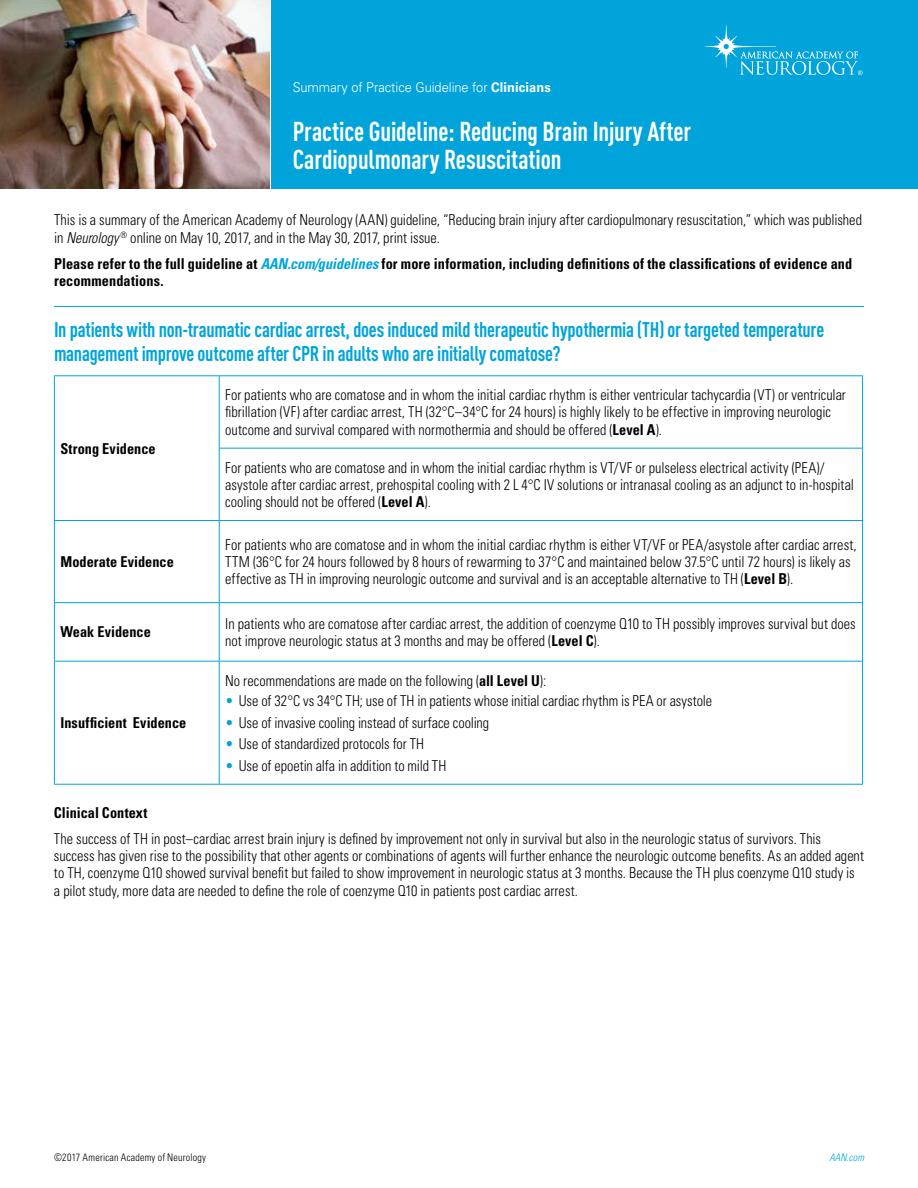
<style>
.page{position:relative;width:918px;height:1188px;background:#fff}
.page>*{position:absolute;margin:0;border:0;box-sizing:border-box;transform-origin:0 0}
.t1{font:700 condensed 27px/28.5px "DIN Pro";letter-spacing:-.005em;color:#fff;scale:.95 1}
.t2{font:700 condensed 21px/24px "DIN Pro";letter-spacing:-.01em;color:#00a4db;scale:.95 1}
.t3{font:300 condensed 15px/17.2px "Univers LT Std";color:#000;scale:.95 1}
.t4{font:700 condensed 15px/17.2px "Univers LT Std";letter-spacing:.01em;color:#000;scale:.95 1}
.t5{font:300 13.5px "Univers LT Std";color:#fff;scale:.95 1}
.t6{font:300 condensed 10.5px "Univers LT Std";letter-spacing:.02em;color:#000;scale:.95 1}
.t7{font:italic 300 condensed 10.5px "Univers LT Std";letter-spacing:.005em;color:#00a4db;scale:.95 1}
.s1{font-weight:700}
.s2{font-style:italic}
.s3{font-style:italic;color:#00a4db}
.s4{color:#00a4db}
</style>
<div class="page">
<div style="left:271px;top:0;width:647px;height:189px;background:#00a4db"></div>
<svg style="left:705px;top:26px;width:158px;height:49px"></svg>
<img style="left:0;top:0;width:270px;height:189px">
<hr style="left:54px;top:306px;width:810px;height:1px;background:#00a4db">
<hr style="left:219px;top:376px;width:1px;height:72px;background:#00a4db">
<hr style="left:219px;top:449px;width:1px;height:71px;background:#00a4db">
<hr style="left:219px;top:521px;width:1px;height:81px;background:#00a4db">
<hr style="left:219px;top:603px;width:1px;height:58px;background:#00a4db">
<hr style="left:219px;top:662px;width:1px;height:122px;background:#00a4db">
<hr style="left:219px;top:520px;width:644px;height:1px;background:#00a4db">
<hr style="left:54px;top:602px;width:165px;height:1px;background:#00a4db">
<hr style="left:219px;top:602px;width:644px;height:1px;background:#00a4db">
<hr style="left:54px;top:661px;width:165px;height:1px;background:#00a4db">
<hr style="left:219px;top:661px;width:644px;height:1px;background:#00a4db">
<hr style="left:862px;top:449px;width:1px;height:71px;background:#00a4db">
<hr style="left:54px;top:521px;width:1px;height:81px;background:#00a4db">
<hr style="left:862px;top:521px;width:1px;height:81px;background:#00a4db">
<hr style="left:54px;top:603px;width:1px;height:58px;background:#00a4db">
<hr style="left:862px;top:603px;width:1px;height:58px;background:#00a4db">
<hr style="left:54px;top:662px;width:1px;height:122px;background:#00a4db">
<hr style="left:862px;top:662px;width:1px;height:122px;background:#00a4db">
<hr style="left:54px;top:784px;width:165px;height:1px;background:#00a4db">
<hr style="left:219px;top:784px;width:644px;height:1px;background:#00a4db">
<hr style="left:54px;top:375px;width:165px;height:1px;background:#00a4db">
<hr style="left:54px;top:376px;width:1px;height:72px;background:#00a4db">
<hr style="left:54px;top:448px;width:1px;height:72px;background:#00a4db">
<hr style="left:54px;top:520px;width:165px;height:1px;background:#00a4db">
<hr style="left:219px;top:375px;width:644px;height:1px;background:#00a4db">
<hr style="left:862px;top:376px;width:1px;height:72px;background:#00a4db">
<hr style="left:219px;top:448px;width:644px;height:1px;background:#00a4db">
<p class="t5" style="left:293px;top:79px;width:273px">Summary of Practice Guideline for <span class="s1">Clinicians</span></p>
<h1 class="t1" style="left:293px;top:114px;width:421px">Practice Guideline: Reducing Brain Injury After<br>Cardiopulmonary Resuscitation</h1>
<p class="t3" style="left:54px;top:211px;width:852px">This is a summary of the American Academy of Neurology (AAN) guideline, “Reducing brain injury after cardiopulmonary resuscitation,” which was published in <span class="s2">Neurology</span> <sup>®</sup> online on May 10, 2017, and in the May 30, 2017, print issue.</p>
<p class="t4" style="left:54px;top:255px;width:842px">Please refer to the full guideline at <span class="s3">AAN.com/guidelines</span> for more information, including definitions of the classifications of evidence and recommendations.</p>
<h2 class="t2" style="left:54px;top:315px;width:812px">In patients with non-traumatic cardiac arrest, does induced mild therapeutic hypothermia (TH) or targeted temperature management improve outcome after CPR in adults who are initially comatose?</h2>
<p class="t4" style="left:60px;top:440px;width:102px">Strong Evidence</p>
<p class="t4" style="left:60px;top:553px;width:121px">Moderate Evidence</p>
<p class="t3" style="left:225px;top:386px;width:655px">For patients who are comatose and in whom the initial cardiac rhythm is either ventricular tachycardia (VT) or ventricular fibrillation (VF) after cardiac arrest, TH (32°C–34°C for 24 hours) is highly likely to be effective in improving neurologic outcome and survival compared with normothermia and should be offered (<span class="s1">Level A</span>).</p>
<p class="t3" style="left:225px;top:459px;width:663px">For patients who are comatose and in whom the initial cardiac rhythm is VT/VF or pulseless electrical activity (PEA)/ asystole after cardiac arrest, prehospital cooling with 2 L 4°C IV solutions or intranasal cooling as an adjunct to in-hospital cooling should not be offered (<span class="s1">Level A</span>).</p>
<p class="t3" style="left:225px;top:536px;width:666px">For patients who are comatose and in whom the initial cardiac rhythm is either VT/VF or PEA/asystole after cardiac arrest,<br>TTM (36°C for 24 hours followed by 8 hours of rewarming to 37°C and maintained below 37.5°C until 72 hours) is likely as effective as TH in improving neurologic outcome and survival and is an acceptable alternative to TH (<span class="s1">Level B</span>).</p>
<p class="t4" style="left:60px;top:623px;width:97px">Weak Evidence</p>
<p class="t3" style="left:225px;top:615px;width:665px">In patients who are comatose after cardiac arrest, the addition of coenzyme Q10 to TH possibly improves survival but does not improve neurologic status at 3 months and may be offered (<span class="s1">Level C</span>).</p>
<p class="t4" style="left:60px;top:714px;width:134px">Insufficient Evidence</p>
<p class="t3" style="left:225px;top:672px;width:340px">No recommendations are made on the following (<span class="s1">all Level U</span>):</p>
<p class="t3" style="left:225px;top:692px;width:514px"><span class="s4">•</span> Use of 32°C vs 34°C TH; use of TH in patients whose initial cardiac rhythm is PEA or asystole</p>
<p class="t3" style="left:225px;top:714px;width:279px"><span class="s4">•</span> Use of invasive cooling instead of surface cooling</p>
<p class="t3" style="left:225px;top:735px;width:211px"><span class="s4">•</span> Use of standardized protocols for TH</p>
<p class="t3" style="left:225px;top:757px;width:234px"><span class="s4">•</span> Use of epoetin alfa in addition to mild TH</p>
<p class="t4" style="left:54px;top:804px;width:100px">Clinical Context</p>
<p class="t3" style="left:54px;top:830px;width:854px">The success of TH in post–cardiac arrest brain injury is defined by improvement not only in survival but also in the neurologic status of survivors. This success has given rise to the possibility that other agents or combinations of agents will further enhance the neurologic outcome benefits. As an added agent to TH, coenzyme Q10 showed survival benefit but failed to show improvement in neurologic status at 3 months. Because the TH plus coenzyme Q10 study is a pilot study, more data are needed to define the role of coenzyme Q10 in patients post cardiac arrest.</p>
<p class="t6" style="left:54px;top:1151px;width:162px">©2017 American Academy of Neurology</p>
<p class="t7" style="left:829px;top:1151px;width:38px">AAN.com</p>
</div>
